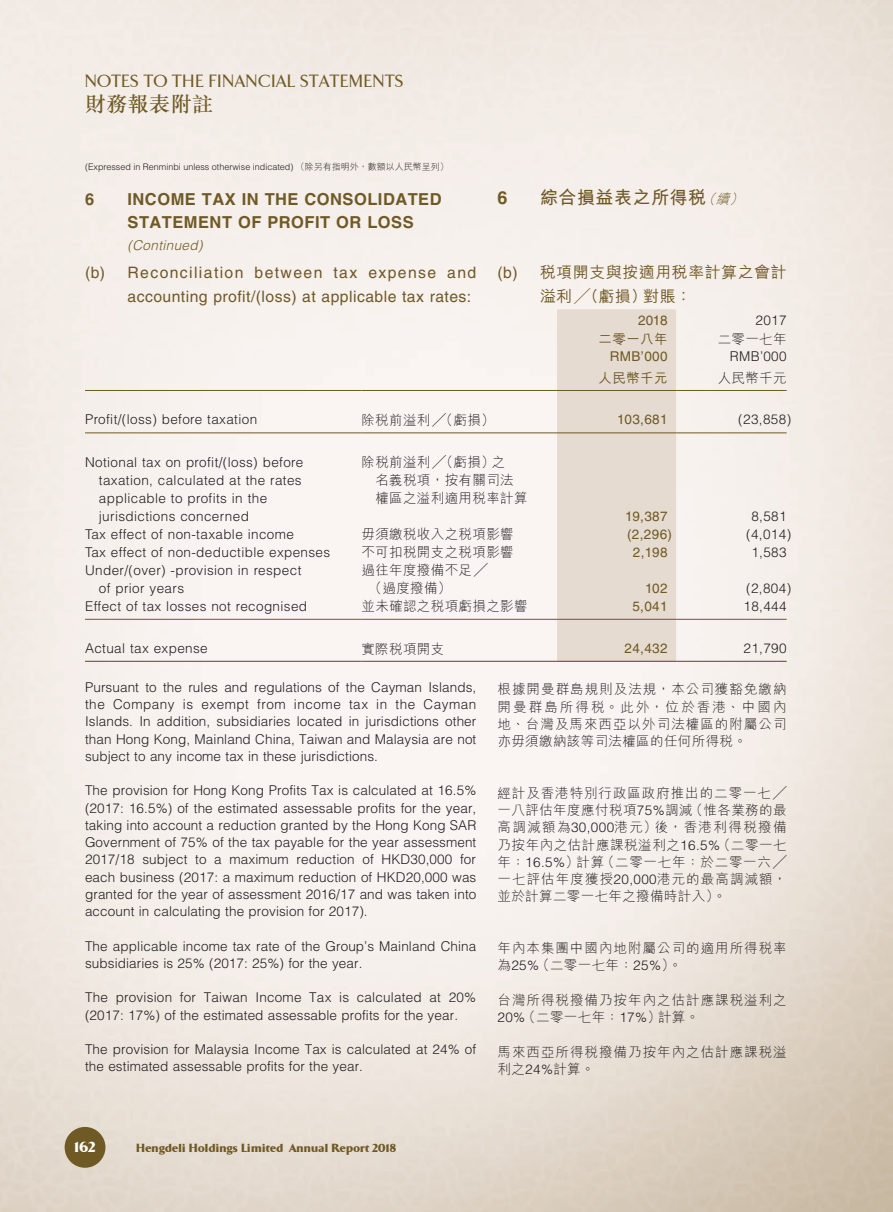
<style>
.page{position:relative;width:893px;height:1212px;background:#fff}
.page>*{position:absolute;margin:0;border:0;box-sizing:border-box;transform-origin:0 0}
.t1{font:500 21px "M Sung HK";letter-spacing:.02em;color:#6f5924}
.t2{font:500 18px "Arrow";letter-spacing:.02em;color:#6f5924}
.t3{font:700 18px "M Hei HK";letter-spacing:.03em;color:#6f5924}
.t4{font:700 18px "Helvetica LT Std";color:#6f5924}
.t5{font:700 16.5px "Helvetica LT Std";color:#6f5924}
.t6{font:15.75px/24px "Helvetica LT Std";letter-spacing:.03em;color:#6f5924}
.t7{font:500 15.75px/24px "M Hei HK";letter-spacing:.045em;color:#6f5924}
.t8{font:900 15px "Arrow";color:#fff}
.t9{font:300 13.5px/17.2px "Helvetica LT Std";letter-spacing:.015em;color:#231f20}
.t10{font:300 13.5px/17.2px "M Hei HK";letter-spacing:.03em;color:#231f20;text-align:justify}
.t11{font:300 13.5px/17.2px "M Hei HK";letter-spacing:.075em;color:#231f20}
.t12{font:13.5px "Helvetica LT Std";letter-spacing:.03em;color:#6f5924}
.t13{font:italic 300 13.5px "Helvetica LT Std";letter-spacing:.03em;color:#6f5924}
.t14{font:500 13.5px "M Hei HK";letter-spacing:.03em;color:#6f5924}
.t15{font:900 12px "Arrow";color:#6f5924}
.t16{font:300 9px "Helvetica LT Std";color:#231f20}
.s1{font-family:"M Hei HK"}
.s2{font-weight:300;font-style:italic;font-size:13.5px}
.s3{font-family:"Helvetica LT Std";font-weight:400}
.s4{font-family:"Helvetica LT Std"}
</style>
<div class="page">
<img style="left:0;top:0;width:893px;height:1212px">
<div style="left:65px;top:1127px;width:40px;height:41px;background:#6f5924;border-radius:50%"></div>
<div style="left:557px;top:309px;width:119px;height:352px;background:#e5dbd0"></div>
<hr style="left:85px;top:390px;width:276px;height:1px;background:#6f5924">
<hr style="left:361px;top:390px;width:196px;height:1px;background:#6f5924">
<hr style="left:557px;top:390px;width:119px;height:1px;background:#6f5924">
<hr style="left:676px;top:390px;width:111px;height:1px;background:#6f5924">
<hr style="left:85px;top:433px;width:276px;height:1px;background:#6f5924">
<hr style="left:361px;top:433px;width:196px;height:1px;background:#6f5924">
<hr style="left:557px;top:433px;width:119px;height:1px;background:#6f5924">
<hr style="left:676px;top:433px;width:111px;height:1px;background:#6f5924">
<hr style="left:85px;top:619px;width:276px;height:1px;background:#6f5924">
<hr style="left:361px;top:619px;width:196px;height:1px;background:#6f5924">
<hr style="left:557px;top:619px;width:119px;height:1px;background:#6f5924">
<hr style="left:676px;top:619px;width:111px;height:1px;background:#6f5924">
<hr style="left:85px;top:661px;width:276px;height:1px;background:#6f5924">
<hr style="left:361px;top:661px;width:196px;height:1px;background:#6f5924">
<hr style="left:557px;top:661px;width:119px;height:1px;background:#6f5924">
<hr style="left:676px;top:661px;width:111px;height:1px;background:#6f5924">
<h2 class="t2" style="left:85px;top:72px;width:320px">NOTES TO THE FINANCIAL STATEMENTS</h2>
<h1 class="t1" style="left:85px;top:90px;width:130px">財務報表附註</h1>
<p class="t16" style="left:85px;top:161px;width:365px">(Expressed in Renminbi unless otherwise indicated) <span class="s1">（除另有指明外，數額以人民幣呈列）</span></p>
<p class="t5" style="left:85px;top:189px;width:11px">6</p>
<p class="t5" style="left:128px;top:189px;width:19px">INCOME</p>
<p class="t5" style="left:202px;top:189px;width:13px">TAX</p>
<p class="t5" style="left:242px;top:189px;width:35px">IN THE</p>
<p class="t5" style="left:305px;top:189px;width:13px">CONSOLIDATED</p>
<p class="t5" style="left:128px;top:212px;width:13px">STATEMENT</p>
<p class="t5" style="left:238px;top:212px;width:41px">OF PROFIT</p>
<p class="t5" style="left:336px;top:212px;width:44px">OR LOSS</p>
<p class="t13" style="left:128px;top:237px;width:77px">(Continued)</p>
<p class="t6" style="left:128px;top:261px;width:350px;text-indent:-43px">(b) Reconciliation between tax expense and accounting profit/(loss) at applicable tax rates:</p>
<h2 class="t4" style="left:497px;top:187px;width:12px">6</h2>
<h2 class="t3" style="left:540px;top:185px;width:209px">綜合損益表之所得稅<span class="s2">（續）</span></h2>
<p class="t7" style="left:540px;top:259px;width:248px;text-indent:-43px"><span class="s3">(b)</span> 稅項開支與按適用稅率計算之會計溢利 ╱（虧損）對賬：</p>
<p class="t12" style="left:638px;top:312px;width:31px">2018</p>
<p class="t9" style="left:755px;top:311px;width:33px">2017</p>
<p class="t14" style="left:599px;top:329px;width:71px">二零一八年</p>
<p class="t10" style="left:718px;top:329px;width:71px">二零一七年</p>
<p class="t12" style="left:610px;top:348px;width:59px">RMB’000</p>
<p class="t9" style="left:730px;top:347px;width:59px">RMB’000</p>
<p class="t14" style="left:599px;top:368px;width:71px">人民幣千元</p>
<p class="t10" style="left:718px;top:368px;width:71px">人民幣千元</p>
<p class="t9" style="left:85px;top:411px;width:174px">Profit/(loss) before taxation</p>
<p class="t10" style="left:361px;top:411px;width:135px">除稅前溢利 ╱（虧損）</p>
<p class="t12" style="left:617px;top:412px;width:52px">103,681</p>
<p class="t9" style="left:738px;top:411px;width:54px">(23,858)</p>
<p class="t9" style="left:99px;top:453px;width:206px;line-height:18px;text-indent:-14px">Notional tax on profit/(loss) before taxation, calculated at the rates applicable to profits in the jurisdictions concerned</p>
<p class="t10" style="left:375px;top:453px;width:154px;line-height:18px;text-align:left;text-indent:-14px">除稅前溢利 ╱（虧損）之<br>名義稅項，按有關司法權區之溢利適用稅率計算</p>
<p class="t12" style="left:625px;top:508px;width:44px">19,387</p>
<p class="t9" style="left:751px;top:507px;width:37px">8,581</p>
<p class="t9" style="left:85px;top:525px;width:210px">Tax effect of non-taxable income</p>
<p class="t10" style="left:361px;top:525px;width:154px">毋須繳稅收入之稅項影響</p>
<p class="t12" style="left:627px;top:526px;width:47px">(2,296)</p>
<p class="t9" style="left:746px;top:525px;width:47px">(4,014)</p>
<p class="t9" style="left:85px;top:543px;width:247px">Tax effect of non-deductible expenses</p>
<p class="t10" style="left:361px;top:543px;width:154px">不可扣稅開支之稅項影響</p>
<p class="t12" style="left:633px;top:544px;width:36px">2,198</p>
<p class="t9" style="left:751px;top:543px;width:37px">1,583</p>
<p class="t9" style="left:99px;top:561px;width:204px;line-height:18px;text-indent:-14px">Under/(over) -provision in respect of prior years</p>
<p class="t10" style="left:369px;top:561px;width:121px;line-height:18px;text-indent:-7px">過往年度撥備不足╱（過度撥備）</p>
<p class="t12" style="left:645px;top:580px;width:24px">102</p>
<p class="t9" style="left:746px;top:579px;width:47px">(2,804)</p>
<p class="t9" style="left:85px;top:597px;width:224px">Effect of tax losses not recognised</p>
<p class="t10" style="left:361px;top:597px;width:168px">並未確認之稅項虧損之影響</p>
<p class="t12" style="left:632px;top:598px;width:37px">5,041</p>
<p class="t9" style="left:743px;top:597px;width:45px">18,444</p>
<p class="t9" style="left:85px;top:640px;width:124px">Actual tax expense</p>
<p class="t10" style="left:361px;top:640px;width:84px">實際稅項開支</p>
<p class="t12" style="left:624px;top:641px;width:45px">24,432</p>
<p class="t9" style="left:743px;top:640px;width:45px">21,790</p>
<p class="t9" style="left:85px;top:678px;width:393px;text-align:justify">Pursuant to the rules and regulations of the Cayman Islands, the Company is exempt from income tax in the Cayman Islands. In addition, subsidiaries located in jurisdictions other than Hong Kong, Mainland China, Taiwan and Malaysia are not subject to any income tax in these jurisdictions.</p>
<p class="t9" style="left:85px;top:782px;width:393px;text-align:justify">The provision for Hong Kong Profits Tax is calculated at 16.5% (2017: 16.5%) of the estimated assessable profits for the year, taking into account a reduction granted by the Hong Kong SAR Government of 75% of the tax payable for the year assessment 2017/18 subject to a maximum reduction of HKD30,000 for each business (2017: a maximum reduction of HKD20,000 was granted for the year of assessment 2016/17 and was taken into account in calculating the provision for 2017).</p>
<p class="t9" style="left:85px;top:937px;width:393px">The applicable income tax rate of the Group’s Mainland China subsidiaries is 25% (2017: 25%) for the year.</p>
<p class="t9" style="left:85px;top:989px;width:393px">The provision for Taiwan Income Tax is calculated at 20% (2017: 17%) of the estimated assessable profits for the year.</p>
<p class="t9" style="left:85px;top:1040px;width:393px">The provision for Malaysia Income Tax is calculated at 24% of the estimated assessable profits for the year.</p>
<p class="t10" style="left:497px;top:680px;width:291px">根據開曼群島規則及法規，本公司獲豁免繳納開曼群島所得稅。此外，位於香港、中國內地、台灣及馬來西亞以外司法權區的附屬公司亦毋須繳納該等司法權區的任何所得稅。</p>
<p class="t10" style="left:497px;top:784px;width:291px">經計及香港特別行政區政府推出的二零一七╱一八評估年度應付稅項<span class="s4">75%</span>調減（惟各業務的最高調減額為<span class="s4">30,000</span>港元）後，香港利得稅撥備乃按年內之估計應課稅溢利之<span class="s4">16.5%</span>（二零一七年：<span class="s4">16.5%</span>）計算（二零一七年：於二零一六╱一七評估年度獲授<span class="s4">20,000</span>港元的最高調減額，並於計算二零一七年之撥備時計入）。</p>
<p class="t11" style="left:497px;top:939px;width:291px">年內本集團中國內地附屬公司的適用所得稅率為<span class="s4">25%</span>（二零一七年：<span class="s4">25%</span>）。</p>
<p class="t11" style="left:497px;top:991px;width:291px">台灣所得稅撥備乃按年內之估計應課稅溢利之<br><span class="s4">20%</span>（二零一七年：<span class="s4">17%</span>）計算。</p>
<p class="t11" style="left:497px;top:1042px;width:291px">馬來西亞所得稅撥備乃按年內之估計應課稅溢利之<span class="s4">24%</span>計算。</p>
<p class="t8" style="left:74px;top:1139px;width:23px">162</p>
<p class="t15" style="left:136px;top:1141px;width:262px">Hengdeli Holdings Limited Annual Report 2018</p>
</div>
